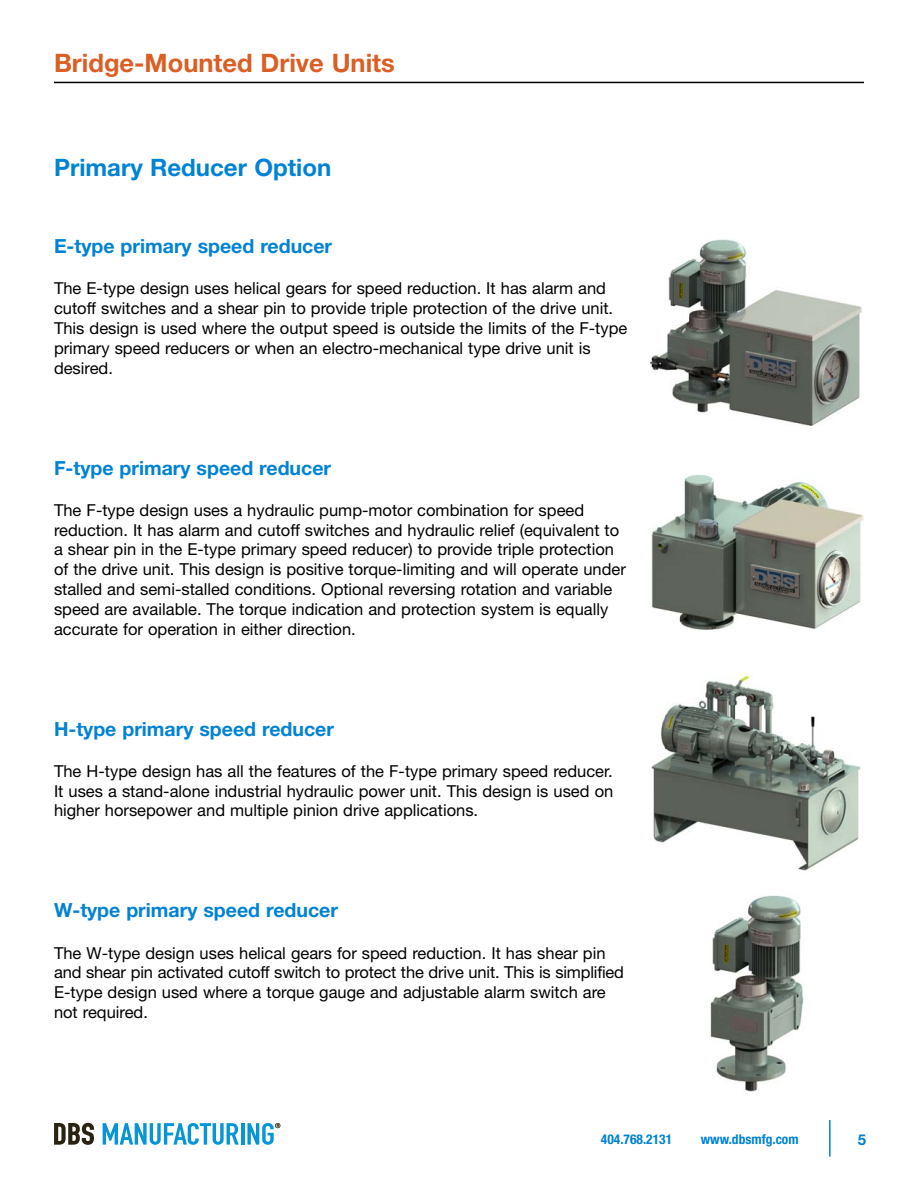
<style>
.page{position:relative;width:918px;height:1188px;background:#fff}
.page>*{position:absolute;margin:0;border:0;box-sizing:border-box;transform-origin:0 0}
.t1{font:700 25.5px "Helvetica Neue";color:#db5f24}
.t2{font:700 24px "Helvetica Neue";color:#0082d5}
.t3{font:700 19.5px "Helvetica Neue";color:#0082d5}
.t4{font:16.5px/19.8px "Helvetica Neue";color:#000}
.t5{font:700 15px "Helvetica Neue";color:#0082d5}
.t6{font:700 condensed 13.5px "Helvetica Neue";color:#0082d5}
</style>
<div class="page">
<img style="left:649px;top:239px;width:213px;height:187px">
<img style="left:652px;top:474px;width:211px;height:156px">
<img style="left:651px;top:673px;width:210px;height:198px">
<img style="left:710px;top:895px;width:94px;height:197px">
<hr style="left:54px;top:82px;width:810px;height:1px;background:#000">
<hr style="left:829px;top:1120px;width:2px;height:37px;background:#0082d5">
<svg style="left:54px;top:1123px;width:40px;height:22px"></svg>
<svg style="left:103px;top:1123px;width:136px;height:22px"></svg>
<hr style="left:241px;top:1123px;width:3px;height:22px;background:#0696d7">
<svg style="left:247px;top:1123px;width:33px;height:22px"></svg>
<h1 class="t1" style="left:54px;top:54px;width:342px">Bridge-Mounted Drive Units</h1>
<h2 class="t2" style="left:54px;top:159px;width:279px">Primary Reducer Option</h2>
<p class="t3" style="left:54px;top:239px;width:280px">E-type primary speed reducer</p>
<p class="t4" style="left:54px;top:280px;width:575px">The E-type design uses helical gears for speed reduction. It has alarm and cutoff switches and a shear pin to provide triple protection of the drive unit.<br>This design is used where the output speed is outside the limits of the F-type primary speed reducers or when an electro-mechanical type drive unit is desired.</p>
<p class="t3" style="left:54px;top:461px;width:279px">F-type primary speed reducer</p>
<p class="t4" style="left:54px;top:502px;width:573px">The F-type design uses a hydraulic pump-motor combination for speed reduction. It has alarm and cutoff switches and hydraulic relief (equivalent to a shear pin in the E-type primary speed reducer) to provide triple protection of the drive unit. This design is positive torque-limiting and will operate under stalled and semi-stalled conditions. Optional reversing rotation and variable speed are available. The torque indication and protection system is equally accurate for operation in either direction.</p>
<p class="t3" style="left:54px;top:722px;width:282px">H-type primary speed reducer</p>
<p class="t4" style="left:54px;top:763px;width:561px;text-align:justify">The H-type design has all the features of the F-type primary speed reducer.<br>It uses a stand-alone industrial hydraulic power unit. This design is used on higher horsepower and multiple pinion drive applications.</p>
<p class="t3" style="left:54px;top:904px;width:285px">W-type primary speed reducer</p>
<p class="t4" style="left:54px;top:944px;width:572px">The W-type design uses helical gears for speed reduction. It has shear pin and shear pin activated cutoff switch to protect the drive unit. This is simplified E-type design used where a torque gauge and adjustable alarm switch are not required.</p>
<p class="t6" style="left:601px;top:1131px;width:73px">404.768.2131</p>
<p class="t6" style="left:701px;top:1131px;width:99px">www.dbsmfg.com</p>
<p class="t5" style="left:858px;top:1134px;width:10px">5</p>
</div>
